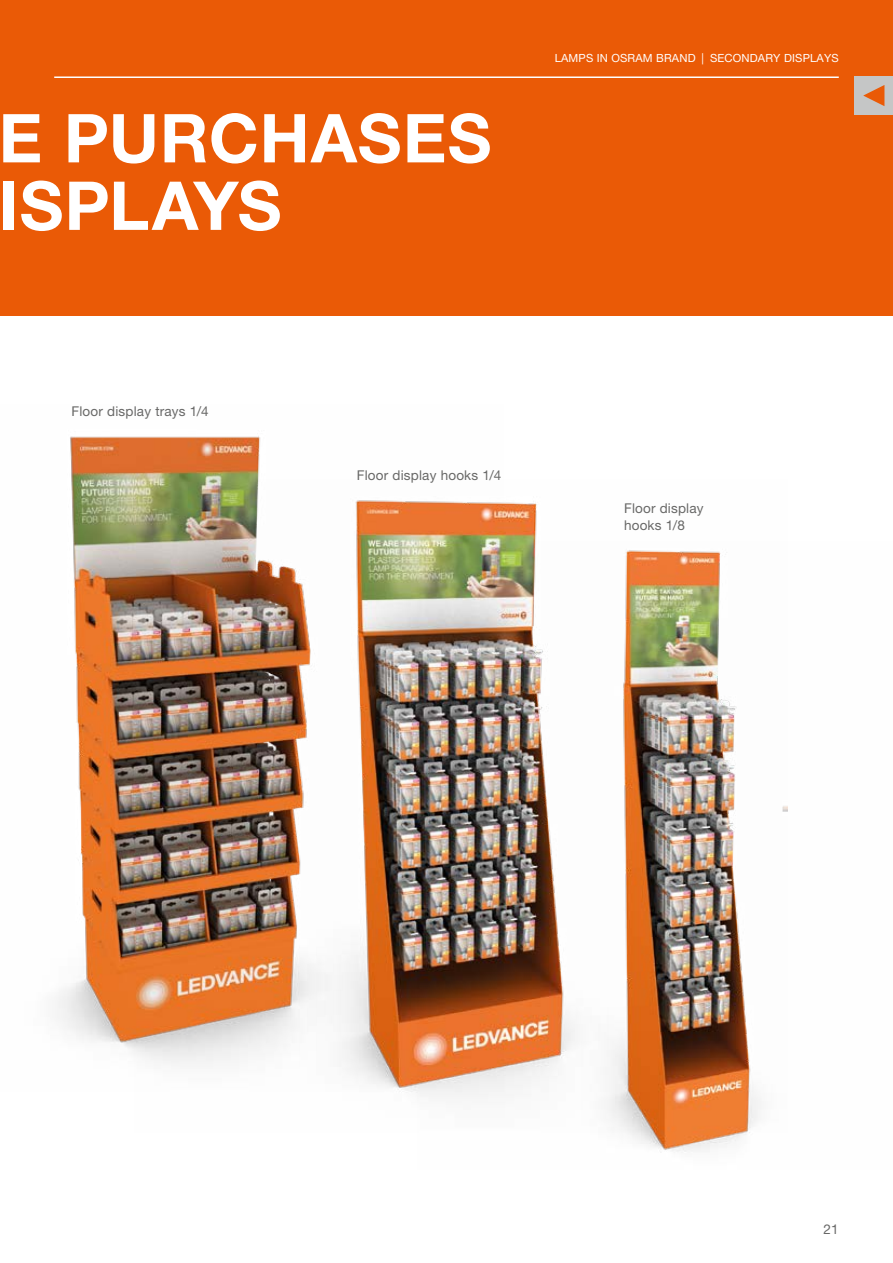
<style>
.page{position:relative;width:893px;height:1263px;background:#fff}
.page>*{position:absolute;margin:0;border:0;box-sizing:border-box;transform-origin:0 0}
.t1{font:700 67.5px/67.5px "Helvetica Neue LT Pro";letter-spacing:.015em;color:#fff}
.LDV_A4_Copy_9pt__4mm{font:13.5px "Helvetica Neue LT Pro";letter-spacing:.015em;color:#686867}
.t2{font:11.25px "Helvetica Neue LT Pro";letter-spacing:.015em;color:#fff}
</style>
<div class="page">
<img style="left:419px;top:542px;width:369px;height:610px">
<div style="left:0;top:0;width:893px;height:316px;background:#ea5a06"></div>
<img style="left:57px;top:436px;width:447px;height:656px">
<hr style="left:54px;top:76px;width:785px;height:2px;background:#fff">
<div style="left:855px;top:76px;width:38px;height:39px;background:#c5c6c6"></div>
<svg style="left:863px;top:85px;width:21px;height:21px"></svg>
<h1 class="t1" style="left:-1px;top:103px;width:494px">E PURCHASES<br>ISPLAYS</h1>
<p class="t2" style="left:555px;top:52px;width:286px">LAMPS IN OSRAM BRAND | SECONDARY DISPLAYS</p>
<p class="LDV_A4_Copy_9pt__4mm" style="left:71px;top:403px;width:139px">Floor display trays 1/4</p>
<p class="LDV_A4_Copy_9pt__4mm" style="left:357px;top:467px;width:146px">Floor display hooks 1/4</p>
<p class="LDV_A4_Copy_9pt__4mm" style="left:624px;top:500px;width:81px">Floor display</p>
<p class="LDV_A4_Copy_9pt__4mm" style="left:624px;top:517px;width:63px">hooks 1/8</p>
<p class="LDV_A4_Copy_9pt__4mm" style="left:823px;top:1221px;width:17px">21</p>
</div>
